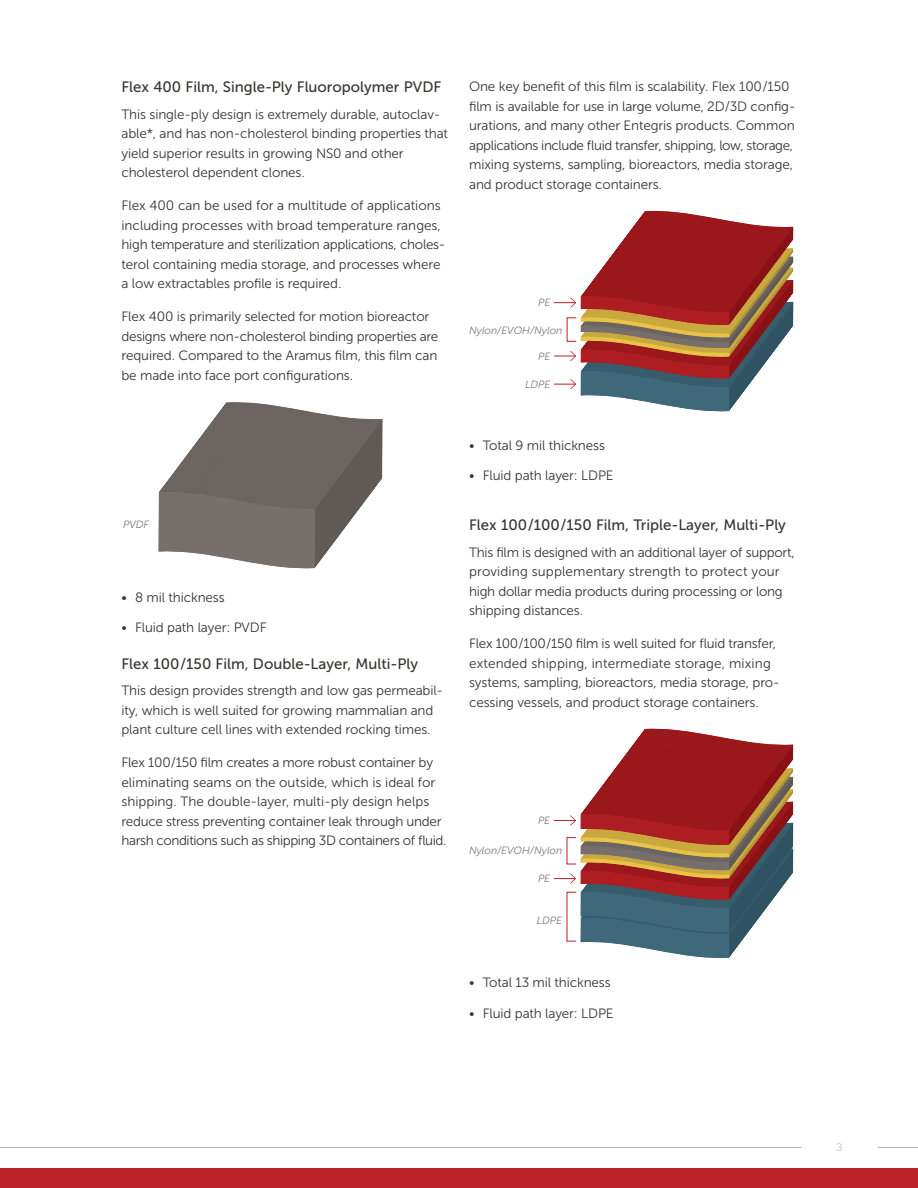
<style>
.page{position:relative;width:918px;height:1188px;background:#fff}
.page>*{position:absolute;margin:0;border:0;box-sizing:border-box;transform-origin:0 0}
.t1{font:15px "Museo Sans 500";color:#38352f}
.t2{font:13.5px/19.5px "Museo Sans 300";letter-spacing:-.01em;color:#38352f}
.t3{font:italic 10.5px "Museo Sans 300";letter-spacing:-.005em;color:#7e7672}
.t4{font:300 10.5px "Trade Gothic LT Std";color:#c0b5ae}
</style>
<div class="page">
<div style="left:0;top:1168px;width:918px;height:20px;background:#bb2127"></div>
<hr style="left:878px;top:1147px;width:40px;height:1px;background:#c0b5ae">
<hr style="left:0;top:1147px;width:802px;height:1px;background:#c0b5ae">
<svg style="left:158px;top:402px;width:225px;height:167px"></svg>
<svg style="left:554px;top:211px;width:239px;height:201px"></svg>
<svg style="left:553px;top:728px;width:240px;height:230px"></svg>
<p class="t1" style="left:122px;top:79px;width:321px">Flex 400 Film, Single-Ply Fluoropolymer PVDF</p>
<p class="t2" style="left:122px;top:104px;width:328px">This single-ply design is extremely durable, autoclav&shy;able*, and has non-cholesterol binding properties that yield superior results in growing NS0 and other cholesterol dependent clones.</p>
<p class="t2" style="left:122px;top:196px;width:326px">Flex 400 can be used for a multitude of applications including processes with broad temperature ranges, high temperature and sterilization applications, choles&shy;terol containing media storage, and processes where a low extractables profile is required.</p>
<p class="t2" style="left:122px;top:307px;width:318px">Flex 400 is primarily selected for motion bioreactor designs where non-cholesterol binding properties are required. Compared to the Aramus film, this film can be made into face port configurations.</p>
<p class="t3" style="left:123px;top:518px;width:27px">PVDF</p>
<p class="t2" style="left:122px;top:587px;width:105px">• 8 mil thickness</p>
<p class="t2" style="left:122px;top:618px;width:147px">• Fluid path layer: PVDF</p>
<p class="t1" style="left:122px;top:655px;width:298px">Flex 100/150 Film, Double-Layer, Multi-Ply</p>
<p class="t2" style="left:122px;top:681px;width:323px">This design provides strength and low gas permeabil&shy;ity, which is well suited for growing mammalian and plant culture cell lines with extended rocking times.</p>
<p class="t2" style="left:122px;top:753px;width:326px">Flex 100/150 film creates a more robust container by eliminating seams on the outside, which is ideal for shipping. The double-layer, multi-ply design helps reduce stress preventing container leak through under harsh conditions such as shipping 3D containers of fluid.</p>
<p class="t2" style="left:469px;top:77px;width:328px">One key benefit of this film is scalability. Flex 100/150 film is available for use in large volume, 2D/3D config&shy;urations, and many other Entegris products. Common applications include fluid transfer, shipping, low, storage, mixing systems, sampling, bioreactors, media storage, and product storage containers.</p>
<p class="t3" style="left:538px;top:297px;width:14px">PE</p>
<p class="t3" style="left:469px;top:324px;width:95px">Nylon/EVOH/Nylon</p>
<p class="t3" style="left:538px;top:351px;width:14px">PE</p>
<p class="t3" style="left:525px;top:378px;width:27px">LDPE</p>
<p class="t2" style="left:469px;top:435px;width:137px">• Total 9 mil thickness</p>
<p class="t2" style="left:469px;top:466px;width:146px">• Fluid path layer: LDPE</p>
<p class="t1" style="left:469px;top:517px;width:318px">Flex 100/100/150 Film, Triple-Layer, Multi-Ply</p>
<p class="t2" style="left:469px;top:542px;width:327px">This film is designed with an additional layer of support, providing supplementary strength to protect your high dollar media products during processing or long shipping distances.</p>
<p class="t2" style="left:469px;top:634px;width:312px">Flex 100/100/150 film is well suited for fluid transfer, extended shipping, intermediate storage, mixing systems, sampling, bioreactors, media storage, pro&shy;cessing vessels, and product storage containers.</p>
<p class="t3" style="left:538px;top:815px;width:14px">PE</p>
<p class="t3" style="left:469px;top:845px;width:95px">Nylon/EVOH/Nylon</p>
<p class="t3" style="left:538px;top:873px;width:14px">PE</p>
<p class="t3" style="left:537px;top:915px;width:27px">LDPE</p>
<p class="t2" style="left:469px;top:973px;width:143px">• Total 13 mil thickness</p>
<p class="t2" style="left:469px;top:1003px;width:146px">• Fluid path layer: LDPE</p>
<p class="t4" style="left:837px;top:1141px;width:7px">3</p>
</div>
